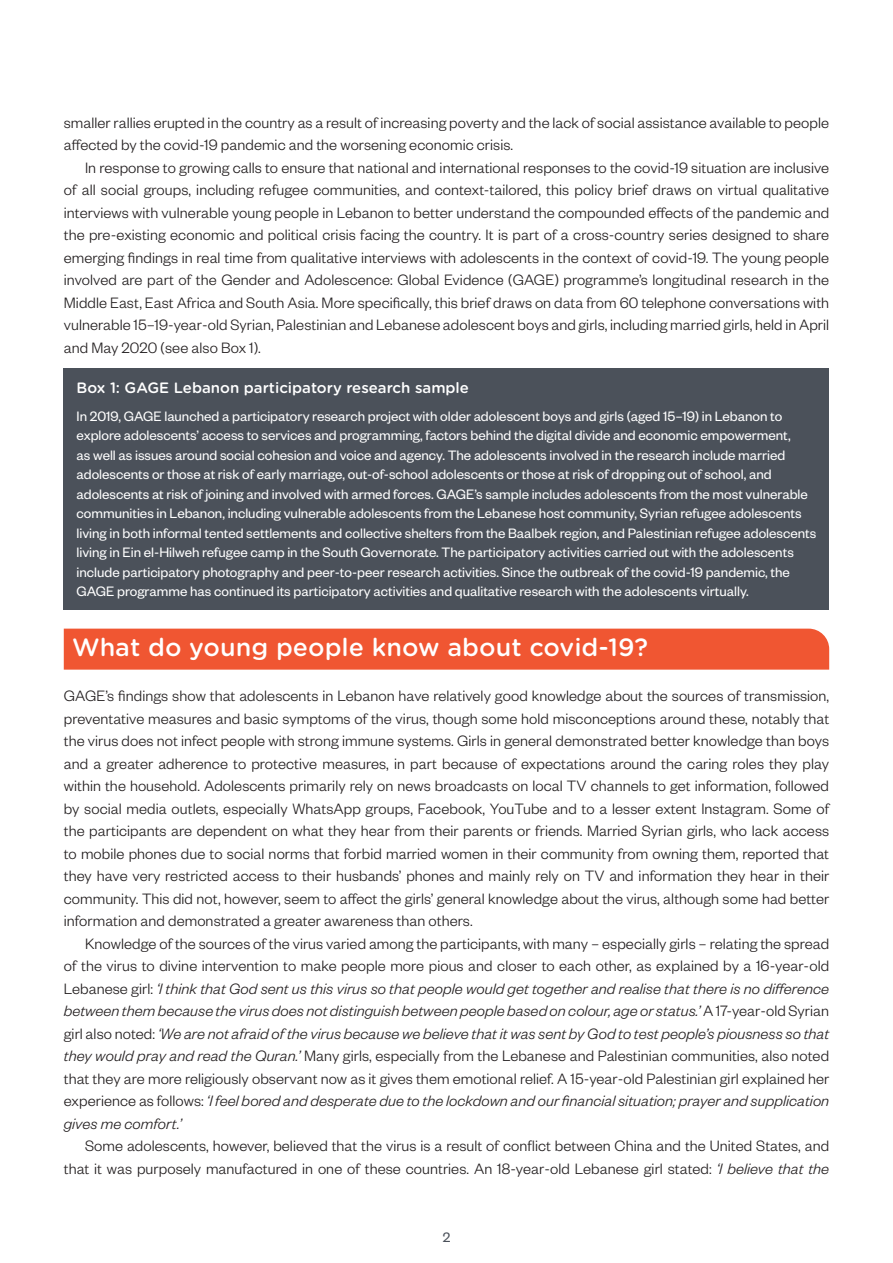
<style>
.page{position:relative;width:893px;height:1263px;background:#fff}
.page>*{position:absolute;margin:0;border:0;box-sizing:border-box;transform-origin:0 0}
.Heading_1{font:500 24px "Gotham Rnd S Sm";color:#fff}
.Body_text{font:300 16.5px/22.5px "Founders Grotesk";letter-spacing:.005em;color:#231f20;text-align:justify}
.Body_text_1st_Para{font:300 16.5px/22.5px "Founders Grotesk";letter-spacing:.005em;color:#231f20;text-align:justify}
.Box_contents{font:15px/19.5px "Founders Grotesk";color:#fff}
.Box_title{font:500 15px "Gotham Rounded";color:#fff}
.t1{font:15px "Founders Grotesk";color:#4b515a}
.s1{font-style:italic}
</style>
<div class="page">
<div style="left:64px;top:629px;width:765px;height:41px;background:#f05632"></div>
<div style="left:64px;top:368px;width:765px;height:241px;background:#4b515a"></div>
<p class="Body_text" style="left:64px;top:110px;width:767px">smaller rallies erupted in the country as a result of increasing poverty and the lack of social assistance available to people affected by the covid-19 pandemic and the worsening economic crisis.</p>
<p class="Body_text" style="left:64px;top:155px;width:767px;text-indent:21px">In response to growing calls to ensure that national and international responses to the covid-19 situation are inclusive of all social groups, including refugee communities, and context-tailored, this policy brief draws on virtual qualitative interviews with vulnerable young people in Lebanon to better understand the compounded effects of the pandemic and the pre-existing economic and political crisis facing the country. It is part of a cross-country series designed to share emerging findings in real time from qualitative interviews with adolescents in the context of covid-19. The young people involved are part of the Gender and Adolescence: Global Evidence (GAGE) programme’s longitudinal research in the Middle East, East Africa and South Asia. More specifically, this brief draws on data from 60 telephone conversations with vulnerable 15–19-year-old Syrian, Palestinian and Lebanese adolescent boys and girls, including married girls, held in April and May 2020 (see also Box 1).</p>
<p class="Box_title" style="left:77px;top:377px;width:394px">Box 1: GAGE Lebanon participatory research sample</p>
<p class="Box_contents" style="left:77px;top:406px;width:741px">In 2019, GAGE launched a participatory research project with older adolescent boys and girls (aged 15–19) in Lebanon to explore adolescents’ access to services and programming, factors behind the digital divide and economic empowerment,<br>as well as issues around social cohesion and voice and agency. The adolescents involved in the research include married adolescents or those at risk of early marriage, out-of-school adolescents or those at risk of dropping out of school, and adolescents at risk of joining and involved with armed forces. GAGE’s sample includes adolescents from the most vulnerable communities in Lebanon, including vulnerable adolescents from the Lebanese host community, Syrian refugee adolescents living in both informal tented settlements and collective shelters from the Baalbek region, and Palestinian refugee adolescents living in Ein el-Hilweh refugee camp in the South Governorate. The participatory activities carried out with the adolescents include participatory photography and peer-to-peer research activities. Since the outbreak of the covid-19 pandemic, the GAGE programme has continued its participatory activities and qualitative research with the adolescents virtually.</p>
<p class="Heading_1" style="left:72px;top:630px;width:577px">What do young people know about covid-19?</p>
<p class="Body_text_1st_Para" style="left:64px;top:684px;width:767px">GAGE’s findings show that adolescents in Lebanon have relatively good knowledge about the sources of transmission, preventative measures and basic symptoms of the virus, though some hold misconceptions around these, notably that the virus does not infect people with strong immune systems. Girls in general demonstrated better knowledge than boys and a greater adherence to protective measures, in part because of expectations around the caring roles they play within the household. Adolescents primarily rely on news broadcasts on local TV channels to get information, followed by social media outlets, especially WhatsApp groups, Facebook, YouTube and to a lesser extent Instagram. Some of the participants are dependent on what they hear from their parents or friends. Married Syrian girls, who lack access to mobile phones due to social norms that forbid married women in their community from owning them, reported that they have very restricted access to their husbands’ phones and mainly rely on TV and information they hear in their community. This did not, however, seem to affect the girls’ general knowledge about the virus, although some had better information and demonstrated a greater awareness than others.</p>
<p class="Body_text" style="left:64px;top:931px;width:767px;text-indent:21px">Knowledge of the sources of the virus varied among the participants, with many – especially girls – relating the spread of the virus to divine intervention to make people more pious and closer to each other, as explained by a 16-year-old Lebanese girl: <span class="s1">‘I think that God sent us this virus so that people would get together and realise that there is no difference between them because the virus does not distinguish between people based on colour, age or status.’</span> A 17-year-old Syrian girl also noted: <span class="s1">‘We are not afraid of the virus because we believe that it was sent by God to test people’s piousness so that they would pray and read the Quran.’</span> Many girls, especially from the Lebanese and Palestinian communities, also noted that they are more religiously observant now as it gives them emotional relief. A 15-year-old Palestinian girl explained her experience as follows: <span class="s1">‘I feel bored and desperate due to the lockdown and our financial situation; prayer and supplication gives me comfort.’</span></p>
<p class="Body_text" style="left:64px;top:1134px;width:767px;text-align:right">Some adolescents, however, believed that the virus is a result of conflict between China and the United States, and that it was purposely manufactured in one of these countries. An 18-year-old Lebanese girl stated: <span class="s1">‘I believe that the</span></p>
<p class="t1" style="left:443px;top:1228px;width:9px">2</p>
</div>
